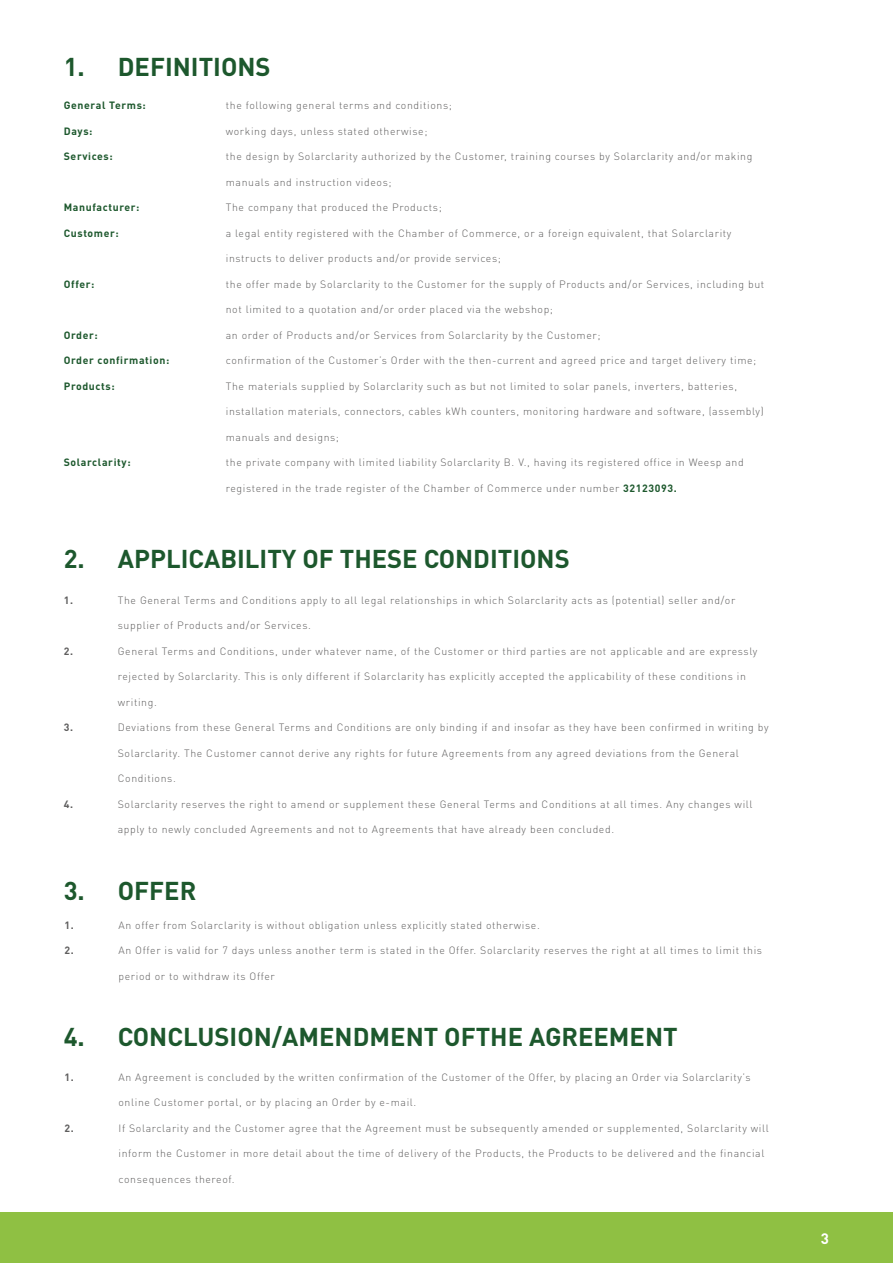
<style>
.page{position:relative;width:893px;height:1263px;background:#fff}
.page>*{position:absolute;margin:0;border:0;box-sizing:border-box;transform-origin:0 0}
.t1{font:700 25.5px "DIN Pro";color:#1d582d}
.t2{font:700 15px "DIN Pro";color:#fff}
.t3{font:300 10.5px "DIN Pro";letter-spacing:.06em;color:#5f5e5e}
.t4{font:700 10.5px "DIN Pro";letter-spacing:.06em;color:#1d582d}
.t5{font:700 10.5px "DIN Pro";color:#5f5e5e}
.s1{font-weight:700;color:#1d582d}
</style>
<div class="page">
<div style="left:0;top:1213px;width:893px;height:50px;background:#8fc043"></div>
<h1 class="t1" style="left:64px;top:49px;width:208px">1. DEFINITIONS</h1>
<p class="t4" style="left:64px;top:98px;width:84px">General Terms:</p>
<p class="t3" style="left:226px;top:98px;width:228px">the following general terms and conditions;</p>
<p class="t4" style="left:64px;top:124px;width:30px">Days:</p>
<p class="t3" style="left:226px;top:124px;width:203px">working days, unless stated otherwise;</p>
<p class="t4" style="left:64px;top:149px;width:50px">Services:</p>
<p class="t3" style="left:226px;top:149px;width:528px">the design by Solarclarity authorized by the Customer, training courses by Solarclarity and/or making</p>
<p class="t3" style="left:226px;top:175px;width:167px">manuals and instruction videos;</p>
<p class="t4" style="left:64px;top:200px;width:77px">Manufacturer:</p>
<p class="t3" style="left:226px;top:200px;width:217px">The company that produced the Products;</p>
<p class="t4" style="left:64px;top:226px;width:57px">Customer:</p>
<p class="t3" style="left:226px;top:226px;width:507px">a legal entity registered with the Chamber of Commerce, or a foreign equivalent, that Solarclarity</p>
<p class="t3" style="left:226px;top:251px;width:277px">instructs to deliver products and/or provide services;</p>
<p class="t4" style="left:64px;top:277px;width:32px">Offer:</p>
<p class="t3" style="left:226px;top:277px;width:540px">the offer made by Solarclarity to the Customer for the supply of Products and/or Services, including but</p>
<p class="t3" style="left:226px;top:302px;width:329px">not limited to a quotation and/or order placed via the webshop;</p>
<p class="t4" style="left:64px;top:328px;width:36px">Order:</p>
<p class="t3" style="left:226px;top:328px;width:376px">an order of Products and/or Services from Solarclarity by the Customer;</p>
<p class="t4" style="left:64px;top:353px;width:107px">Order confirmation:</p>
<p class="t3" style="left:226px;top:353px;width:532px">confirmation of the Customer’s Order with the then-current and agreed price and target delivery time;</p>
<p class="t4" style="left:64px;top:379px;width:52px">Products:</p>
<p class="t3" style="left:226px;top:379px;width:513px">The materials supplied by Solarclarity such as but not limited to solar panels, inverters, batteries,</p>
<p class="t3" style="left:226px;top:404px;width:539px">installation materials, connectors, cables kWh counters, monitoring hardware and software, (assembly)</p>
<p class="t3" style="left:226px;top:430px;width:115px">manuals and designs;</p>
<p class="t4" style="left:64px;top:455px;width:68px">Solarclarity:</p>
<p class="t3" style="left:226px;top:455px;width:519px">the private company with limited liability Solarclarity B. V., having its registered office in Weesp and</p>
<p class="t3" style="left:226px;top:481px;width:453px">registered in the trade register of the Chamber of Commerce under number <span class="s1">32123093.</span></p>
<h1 class="t1" style="left:64px;top:542px;width:507px">2. APPLICABILITY OF THESE CONDITIONS</h1>
<p class="t5" style="left:64px;top:593px;width:11px">1.</p>
<p class="t3" style="left:118px;top:593px;width:619px">The General Terms and Conditions apply to all legal relationships in which Solarclarity acts as (potential) seller and/or</p>
<p class="t3" style="left:118px;top:618px;width:195px">supplier of Products and/or Services.</p>
<p class="t5" style="left:64px;top:644px;width:11px">2.</p>
<p class="t3" style="left:118px;top:644px;width:641px">General Terms and Conditions, under whatever name, of the Customer or third parties are not applicable and are expressly</p>
<p class="t3" style="left:118px;top:669px;width:630px">rejected by Solarclarity. This is only different if Solarclarity has explicitly accepted the applicability of these conditions in</p>
<p class="t3" style="left:118px;top:695px;width:41px">writing.</p>
<p class="t5" style="left:64px;top:720px;width:11px">3.</p>
<p class="t3" style="left:118px;top:720px;width:652px">Deviations from these General Terms and Conditions are only binding if and insofar as they have been confirmed in writing by</p>
<p class="t3" style="left:118px;top:746px;width:623px">Solarclarity. The Customer cannot derive any rights for future Agreements from any agreed deviations from the General</p>
<p class="t3" style="left:118px;top:771px;width:60px">Conditions.</p>
<p class="t5" style="left:64px;top:797px;width:11px">4.</p>
<p class="t3" style="left:118px;top:797px;width:636px">Solarclarity reserves the right to amend or supplement these General Terms and Conditions at all times. Any changes will</p>
<p class="t3" style="left:118px;top:822px;width:498px">apply to newly concluded Agreements and not to Agreements that have already been concluded.</p>
<h1 class="t1" style="left:64px;top:873px;width:134px">3. OFFER</h1>
<p class="t5" style="left:64px;top:918px;width:11px">1.</p>
<p class="t3" style="left:118px;top:918px;width:423px">An offer from Solarclarity is without obligation unless explicitly stated otherwise.</p>
<p class="t5" style="left:64px;top:943px;width:11px">2.</p>
<p class="t3" style="left:118px;top:943px;width:645px">An Offer is valid for 7 days unless another term is stated in the Offer. Solarclarity reserves the right at all times to limit this</p>
<p class="t3" style="left:118px;top:969px;width:158px">period or to withdraw its Offer</p>
<h1 class="t1" style="left:64px;top:1019px;width:615px">4. CONCLUSION/AMENDMENT OFTHE AGREEMENT</h1>
<p class="t5" style="left:64px;top:1070px;width:11px">1.</p>
<p class="t3" style="left:118px;top:1070px;width:633px">An Agreement is concluded by the written confirmation of the Customer of the Offer, by placing an Order via Solarclarity’s</p>
<p class="t3" style="left:118px;top:1095px;width:299px">online Customer portal, or by placing an Order by e-mail.</p>
<p class="t5" style="left:64px;top:1121px;width:11px">2.</p>
<p class="t3" style="left:118px;top:1121px;width:652px">If Solarclarity and the Customer agree that the Agreement must be subsequently amended or supplemented, Solarclarity will</p>
<p class="t3" style="left:118px;top:1146px;width:647px">inform the Customer in more detail about the time of delivery of the Products, the Products to be delivered and the financial</p>
<p class="t3" style="left:118px;top:1172px;width:118px">consequences thereof.</p>
<h2 class="t2" style="left:821px;top:1228px;width:10px">3</h2>
</div>
